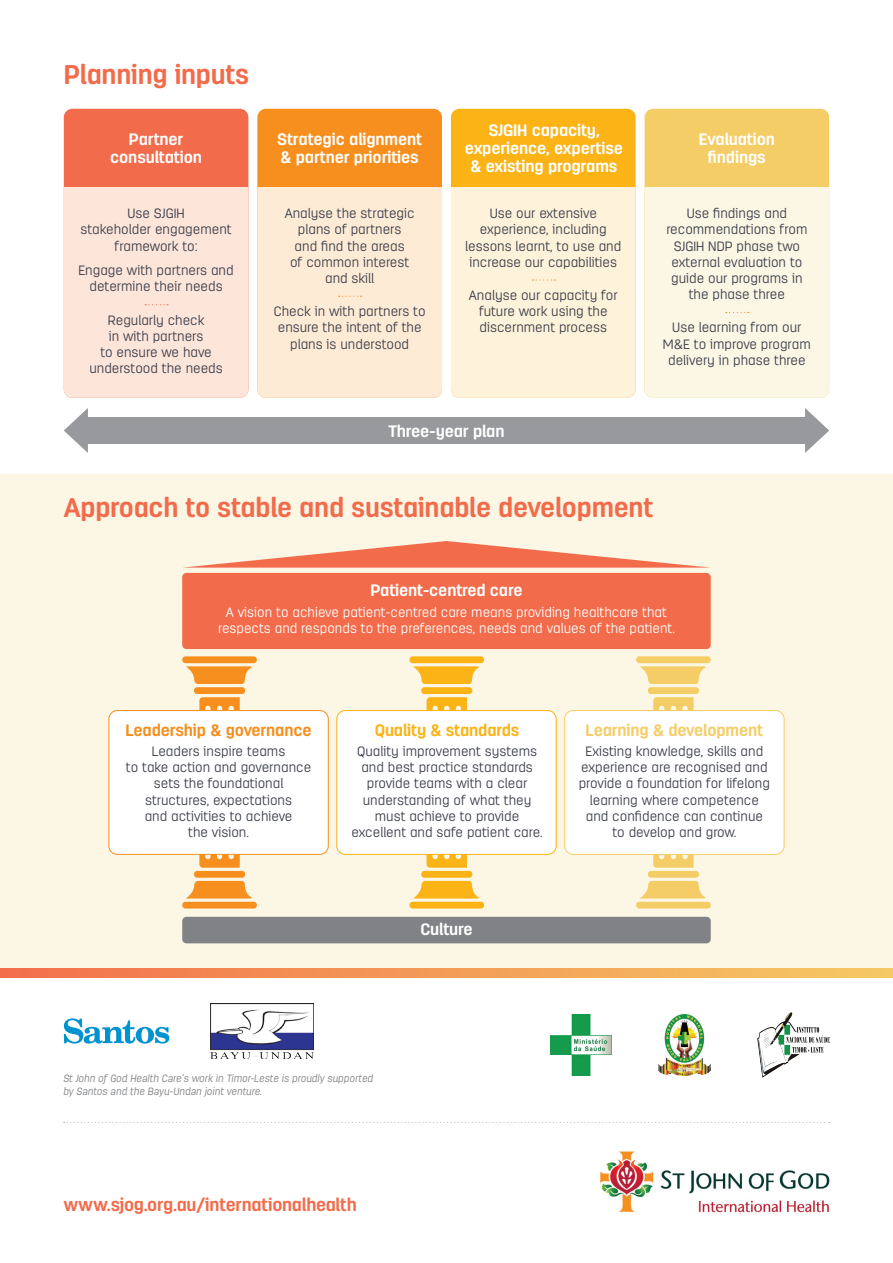
<style>
.page{position:relative;width:893px;height:1263px;background:#fff}
.page>*{position:absolute;margin:0;border:0;box-sizing:border-box;transform-origin:0 0}
.H3_-_Peach{font:700 27px "Antartida Rounded";letter-spacing:-.01em;color:#f26b4a}
.t1{font:700 18px "Antartida Rounded";letter-spacing:-.015em;color:#f26b4a}
.H3_-_Peach-2{font:700 16.5px/18px "Antartida Rounded";letter-spacing:-.01em;color:#fff;text-align:center}
.H3_-_Peach-3{font:700 16.5px "Antartida Rounded";letter-spacing:-.01em;color:#f68f1e}
.H3_-_Peach-4{font:700 16.5px "Antartida Rounded";letter-spacing:-.01em;color:#f5cd66}
.H3_-_Peach-5{font:700 16.5px "Antartida Rounded";letter-spacing:-.01em;color:#fbb316}
.Body_Copy_-_white{font:300 13.5px/16.2px "Antartida Rounded";color:#3b3f4a;text-align:center}
.Body_Copy_-_white-2{font:300 13.5px/16.2px "Antartida Rounded";color:#fff;text-align:center}
.t2{font:italic 300 10.5px/12.6px "Antartida Rounded";color:#808285}
</style>
<div class="page">
<div style="left:64px;top:109px;width:184px;height:289px;background:#f26b4a;border-radius:9px"></div>
<div style="left:257px;top:109px;width:185px;height:289px;background:#f68f1e;border-radius:9px"></div>
<div style="left:451px;top:109px;width:185px;height:289px;background:#fbb316;border-radius:9px"></div>
<div style="left:645px;top:109px;width:184px;height:289px;background:#f5cd66;border-radius:9px"></div>
<div style="left:83px;top:417px;width:727px;height:27px;background:#97999c"></div>
<svg style="left:64px;top:408px;width:24px;height:45px"></svg>
<svg style="left:805px;top:408px;width:24px;height:45px"></svg>
<div style="left:0;top:474px;width:893px;height:499px;background:#fcf6e5"></div>
<svg style="left:0;top:968px;width:893px;height:9px;background:#f39c57"></svg>
<img style="left:600px;top:1151px;width:230px;height:62px">
<div style="left:64px;top:187px;width:184px;height:211px;background:#fde5da"></div>
<div style="left:257px;top:187px;width:185px;height:211px;background:#feebd6"></div>
<div style="left:451px;top:187px;width:185px;height:211px;background:#fef2da"></div>
<div style="left:645px;top:187px;width:184px;height:211px;background:#fcf6e5"></div>
<svg style="left:409px;top:656px;width:76px;height:54px"></svg>
<svg style="left:409px;top:855px;width:76px;height:53px"></svg>
<svg style="left:636px;top:656px;width:75px;height:54px"></svg>
<svg style="left:636px;top:855px;width:75px;height:53px"></svg>
<svg style="left:182px;top:656px;width:75px;height:54px"></svg>
<svg style="left:182px;top:855px;width:75px;height:53px"></svg>
<div style="left:182px;top:573px;width:529px;height:76px;background:#f26b4a;border-radius:4px"></div>
<div style="left:182px;top:917px;width:529px;height:26px;background:#808285;border-radius:4px"></div>
<svg style="left:183px;top:541px;width:527px;height:27px"></svg>
<div style="left:109px;top:710px;width:219px;height:144px;background:#fff;border-radius:9px"></div>
<div style="left:109px;top:710px;width:220px;height:145px;border:1px solid #f68f1e;border-radius:9px"></div>
<div style="left:337px;top:710px;width:219px;height:144px;background:#fff;border-radius:9px"></div>
<div style="left:336px;top:710px;width:221px;height:145px;border:1px solid #fbb316;border-radius:9px"></div>
<div style="left:565px;top:710px;width:219px;height:144px;background:#fff;border-radius:9px"></div>
<div style="left:564px;top:710px;width:220px;height:145px;border:1px solid #f5cd66;border-radius:9px"></div>
<img style="left:658px;top:1014px;width:52px;height:62px">
<img style="left:551px;top:1014px;width:60px;height:62px">
<img style="left:758px;top:1013px;width:71px;height:65px">
<svg style="left:64px;top:1018px;width:105px;height:25px"></svg>
<img style="left:210px;top:1004px;width:104px;height:54px">
<svg style="left:64px;top:1122px;width:766px;height:1px"></svg>
<p class="H3_-_Peach" style="left:64px;top:59px;width:187px">Planning inputs</p>
<p class="H3_-_Peach-2" style="left:110px;top:131px;width:93px">Partner consultation</p>
<p class="H3_-_Peach-2" style="left:277px;top:131px;width:146px;text-align:left">Strategic alignment &amp; partner priorities</p>
<p class="H3_-_Peach-2" style="left:465px;top:122px;width:160px">SJGIH capacity, experience, expertise &amp; existing programs</p>
<p class="H3_-_Peach-2" style="left:699px;top:131px;width:78px">Evaluation findings</p>
<p class="Body_Copy_-_white" style="left:80px;top:205px;width:153px">Use SJGIH<br>stakeholder engagement framework to:</p>
<p class="Body_Copy_-_white" style="left:78px;top:263px;width:157px">Engage with partners and determine their needs</p>
<p class="Body_Copy_-_white" style="left:89px;top:312px;width:135px">Regularly check<br>in with partners<br>to ensure we have understood the needs</p>
<p class="Body_Copy_-_white" style="left:666px;top:205px;width:143px">Use findings and recommendations from<br>SJGIH NDP phase two external evaluation to guide our programs in the phase three</p>
<p class="Body_Copy_-_white" style="left:663px;top:320px;width:149px">Use learning from our<br>M&amp;E to improve program delivery in phase three</p>
<p class="Body_Copy_-_white" style="left:285px;top:205px;width:131px">Analyse the strategic plans of partners<br>and find the areas<br>of common interest and skill</p>
<p class="Body_Copy_-_white" style="left:274px;top:303px;width:153px">Check in with partners to ensure the intent of the plans is understood</p>
<p class="Body_Copy_-_white" style="left:465px;top:205px;width:158px">Use our extensive experience, including lessons learnt, to use and increase our capabilities</p>
<p class="Body_Copy_-_white" style="left:469px;top:287px;width:150px">Analyse our capacity for future work using the discernment process</p>
<p class="H3_-_Peach-2" style="left:388px;top:422px;width:118px">Three-year plan</p>
<p class="H3_-_Peach" style="left:64px;top:492px;width:591px">Approach to stable and sustainable development</p>
<p class="H3_-_Peach-2" style="left:370px;top:582px;width:154px">Patient-centred care</p>
<p class="Body_Copy_-_white-2" style="left:218px;top:604px;width:458px">A vision to achieve patient-centred care means providing healthcare that respects and responds to the preferences, needs and values of the patient.</p>
<p class="H3_-_Peach-3" style="left:125px;top:720px;width:188px">Leadership &amp; governance</p>
<p class="Body_Copy_-_white" style="left:126px;top:743px;width:187px">Leaders inspire teams<br>to take action and governance sets the foundational structures, expectations<br>and activities to achieve<br>the vision.</p>
<p class="H3_-_Peach-5" style="left:375px;top:720px;width:146px">Quality &amp; standards</p>
<p class="Body_Copy_-_white" style="left:352px;top:743px;width:193px">Quality improvement systems and best practice standards provide teams with a clear understanding of what they must achieve to provide excellent and safe patient care.</p>
<p class="H3_-_Peach-2" style="left:420px;top:921px;width:54px">Culture</p>
<p class="H3_-_Peach-4" style="left:586px;top:720px;width:179px">Learning &amp; development</p>
<p class="Body_Copy_-_white" style="left:579px;top:743px;width:193px">Existing knowledge, skills and experience are recognised and provide a foundation for lifelong learning where competence and confidence can continue to develop and grow.</p>
<h1 class="t2" style="left:63px;top:1072px;width:311px">St John of God Health Care’s work in Timor-Leste is proudly supported by Santos and the Bayu-Undan joint venture.</h1>
<p class="t1" style="left:64px;top:1195px;width:294px">www.sjog.org.au/internationalhealth</p>
</div>
